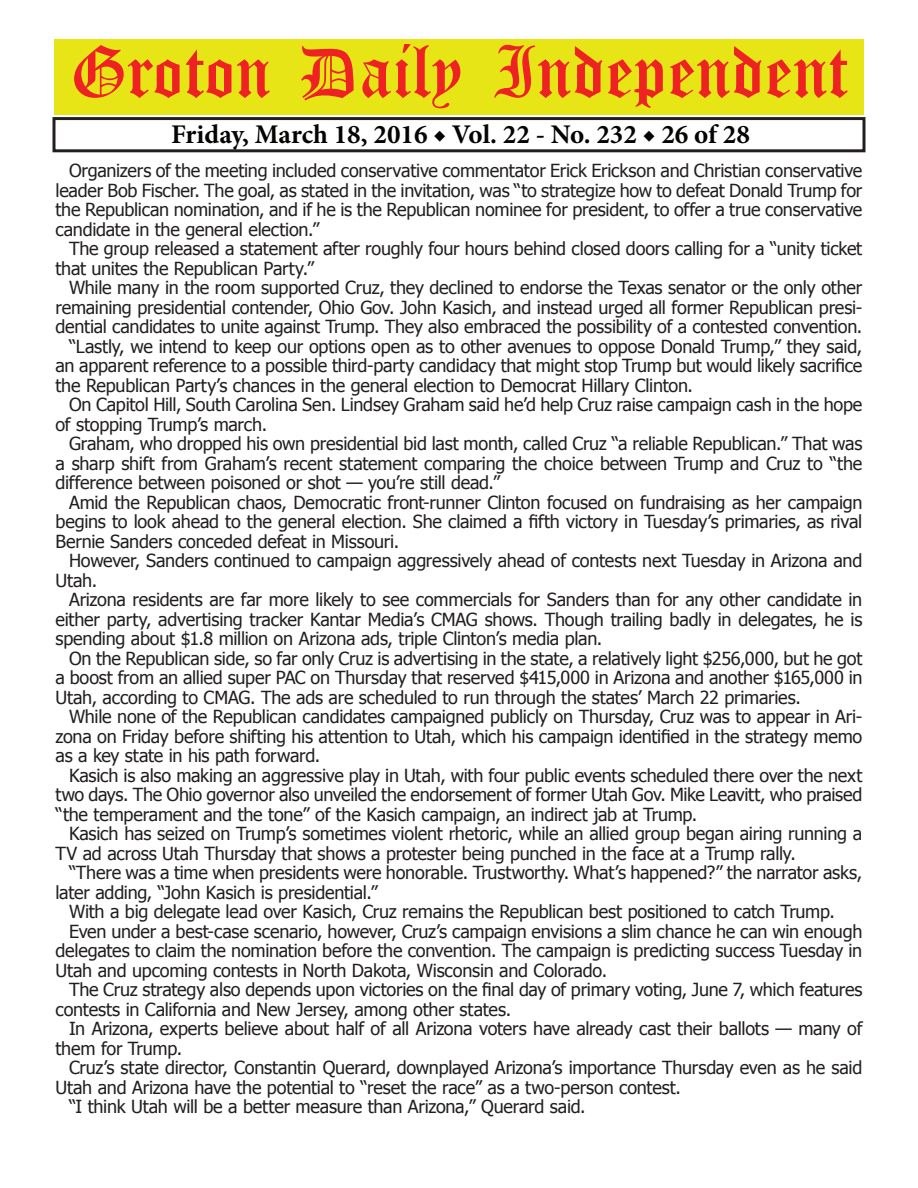
<style>
.page{position:relative;width:918px;height:1188px;background:#fff}
.page>*{position:absolute;margin:0;border:0;box-sizing:border-box;transform-origin:0 0}
.t1{font:54px "Old English Five";color:#ee2123}
.t2{font:700 27px "Minion Pro";color:#040503}
.t3{font:18px/19.5px "Tahoma";letter-spacing:-.01em;color:#231f20;text-align:justify}
</style>
<div class="page">
<div style="left:52px;top:117px;width:814px;height:35px;border:3px solid #231f20"></div>
<div style="left:54px;top:40px;width:810px;height:75px;background:#e7e515"></div>
<h1 class="t1" style="left:70px;top:47px;width:779px">Groton Daily Independent</h1>
<h2 class="t2" style="left:171px;top:116px;width:580px">Friday, March 18, 2016 ◆ Vol. 22 - No. 232 ◆ 26 of 28</h2>
<p class="t3" style="left:56px;top:160px;width:808px;text-indent:14px">Organizers of the meeting included conservative commentator Erick Erickson and Christian conservative leader Bob Fischer. The goal, as stated in the invitation, was “to strategize how to defeat Donald Trump for the Republican nomination, and if he is the Republican nominee for president, to offer a true conservative candidate in the general election.”</p>
<p class="t3" style="left:56px;top:238px;width:808px;text-indent:14px">The group released a statement after roughly four hours behind closed doors calling for a “unity ticket that unites the Republican Party.”</p>
<p class="t3" style="left:69px;top:277px;width:795px">While many in the room supported Cruz, they declined to endorse the Texas senator or the only other</p>
<p class="t3" style="left:56px;top:297px;width:808px">remaining presidential contender, Ohio Gov. John Kasich, and instead urged all former Republican presi-</p>
<p class="t3" style="left:56px;top:316px;width:808px">dential candidates to unite against Trump. They also embraced the possibility of a contested convention.</p>
<p class="t3" style="left:69px;top:336px;width:795px">“Lastly, we intend to keep our options open as to other avenues to oppose Donald Trump,” they said,</p>
<p class="t3" style="left:56px;top:355px;width:808px">an apparent reference to a possible third-party candidacy that might stop Trump but would likely sacrifice</p>
<p class="t3" style="left:56px;top:375px;width:639px">the Republican Party’s chances in the general election to Democrat Hillary Clinton.</p>
<p class="t3" style="left:69px;top:394px;width:795px">On Capitol Hill, South Carolina Sen. Lindsey Graham said he’d help Cruz raise campaign cash in the hope</p>
<p class="t3" style="left:56px;top:414px;width:213px">of stopping Trump’s march.</p>
<p class="t3" style="left:69px;top:433px;width:795px">Graham, who dropped his own presidential bid last month, called Cruz “a reliable Republican.” That was</p>
<p class="t3" style="left:56px;top:453px;width:808px">a sharp shift from Graham’s recent statement comparing the choice between Trump and Cruz to “the</p>
<p class="t3" style="left:56px;top:472px;width:446px">difference between poisoned or shot — you’re still dead.”</p>
<p class="t3" style="left:69px;top:492px;width:795px">Amid the Republican chaos, Democratic front-runner Clinton focused on fundraising as her campaign</p>
<p class="t3" style="left:56px;top:511px;width:808px">begins to look ahead to the general election. She claimed a fifth victory in Tuesday’s primaries, as rival</p>
<p class="t3" style="left:56px;top:531px;width:345px">Bernie Sanders conceded defeat in Missouri.</p>
<p class="t3" style="left:69px;top:550px;width:795px">However, Sanders continued to campaign aggressively ahead of contests next Tuesday in Arizona and</p>
<p class="t3" style="left:56px;top:570px;width:43px">Utah.</p>
<p class="t3" style="left:69px;top:589px;width:795px">Arizona residents are far more likely to see commercials for Sanders than for any other candidate in</p>
<p class="t3" style="left:56px;top:609px;width:808px">either party, advertising tracker Kantar Media’s CMAG shows. Though trailing badly in delegates, he is</p>
<p class="t3" style="left:56px;top:628px;width:548px">spending about $1.8 million on Arizona ads, triple Clinton’s media plan.</p>
<p class="t3" style="left:69px;top:648px;width:795px">On the Republican side, so far only Cruz is advertising in the state, a relatively light $256,000, but he got</p>
<p class="t3" style="left:56px;top:667px;width:809px">a boost from an allied super PAC on Thursday that reserved $415,000 in Arizona and another $165,000 in</p>
<p class="t3" style="left:56px;top:687px;width:747px">Utah, according to CMAG. The ads are scheduled to run through the states’ March 22 primaries.</p>
<p class="t3" style="left:69px;top:706px;width:795px">While none of the Republican candidates campaigned publicly on Thursday, Cruz was to appear in Ari-</p>
<p class="t3" style="left:56px;top:726px;width:808px">zona on Friday before shifting his attention to Utah, which his campaign identified in the strategy memo</p>
<p class="t3" style="left:56px;top:745px;width:266px">as a key state in his path forward.</p>
<p class="t3" style="left:69px;top:765px;width:795px">Kasich is also making an aggressive play in Utah, with four public events scheduled there over the next</p>
<p class="t3" style="left:56px;top:784px;width:808px">two days. The Ohio governor also unveiled the endorsement of former Utah Gov. Mike Leavitt, who praised</p>
<p class="t3" style="left:56px;top:804px;width:643px">“the temperament and the tone” of the Kasich campaign, an indirect jab at Trump.</p>
<p class="t3" style="left:69px;top:823px;width:795px">Kasich has seized on Trump’s sometimes violent rhetoric, while an allied group began airing running a</p>
<p class="t3" style="left:56px;top:843px;width:742px">TV ad across Utah Thursday that shows a protester being punched in the face at a Trump rally.</p>
<p class="t3" style="left:69px;top:862px;width:795px">“There was a time when presidents were honorable. Trustworthy. What’s happened?” the narrator asks,</p>
<p class="t3" style="left:56px;top:882px;width:324px">later adding, “John Kasich is presidential.”</p>
<p class="t3" style="left:69px;top:901px;width:767px">With a big delegate lead over Kasich, Cruz remains the Republican best positioned to catch Trump.</p>
<p class="t3" style="left:69px;top:921px;width:795px">Even under a best-case scenario, however, Cruz’s campaign envisions a slim chance he can win enough</p>
<p class="t3" style="left:56px;top:940px;width:808px">delegates to claim the nomination before the convention. The campaign is predicting success Tuesday in</p>
<p class="t3" style="left:56px;top:960px;width:553px">Utah and upcoming contests in North Dakota, Wisconsin and Colorado.</p>
<p class="t3" style="left:69px;top:979px;width:795px">The Cruz strategy also depends upon victories on the final day of primary voting, June 7, which features</p>
<p class="t3" style="left:56px;top:999px;width:457px">contests in California and New Jersey, among other states.</p>
<p class="t3" style="left:69px;top:1018px;width:795px">In Arizona, experts believe about half of all Arizona voters have already cast their ballots — many of</p>
<p class="t3" style="left:56px;top:1038px;width:128px">them for Trump.</p>
<p class="t3" style="left:69px;top:1057px;width:795px">Cruz’s state director, Constantin Querard, downplayed Arizona’s importance Thursday even as he said</p>
<p class="t3" style="left:56px;top:1077px;width:627px">Utah and Arizona have the potential to “reset the race” as a two-person contest.</p>
<p class="t3" style="left:69px;top:1096px;width:518px">“I think Utah will be a better measure than Arizona,” Querard said.</p>
</div>
